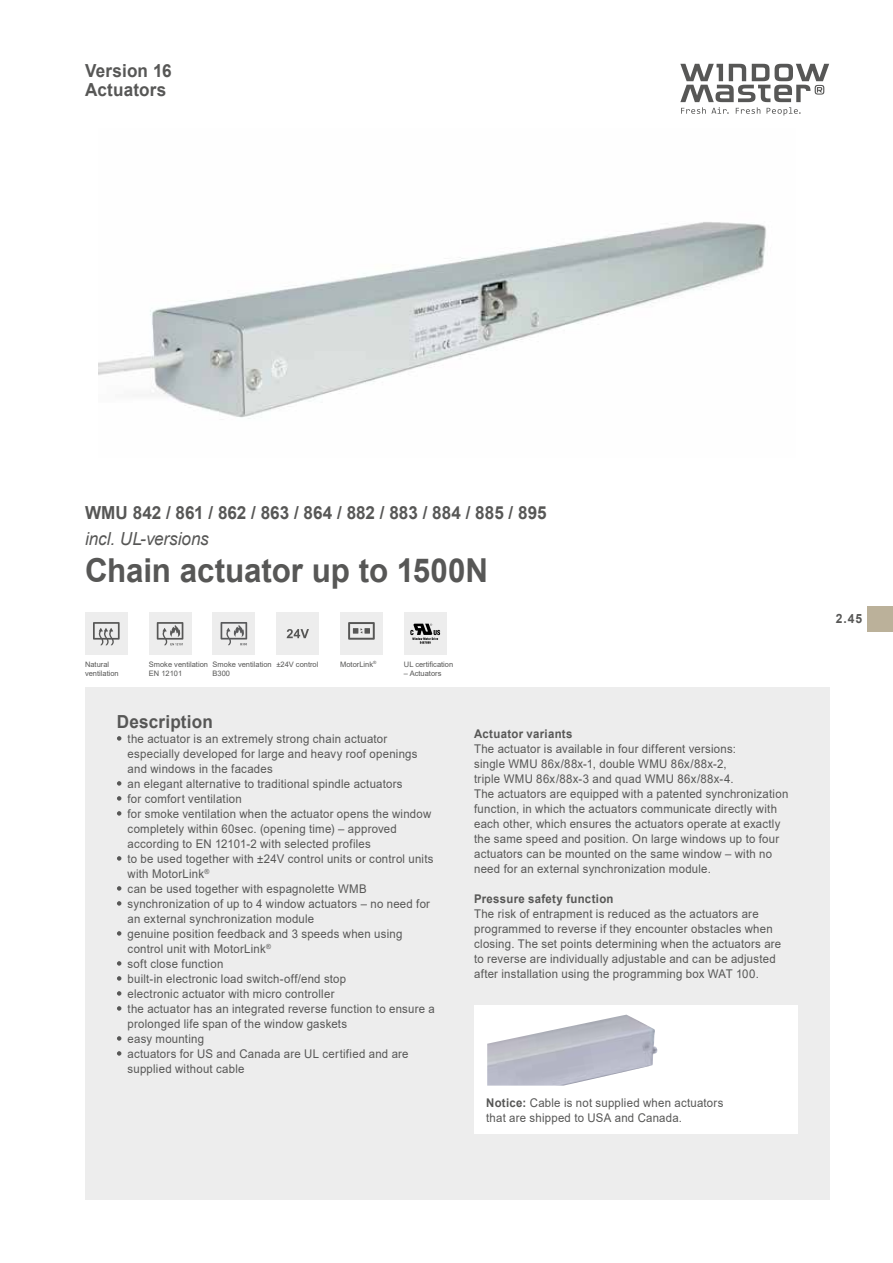
<style>
.page{position:relative;width:893px;height:1263px;background:#fff}
.page>*{position:absolute;margin:0;border:0;box-sizing:border-box;transform-origin:0 0}
.t1{font:700 33px "Arial";letter-spacing:-.005em;color:#575756;scale:.95 1}
.t2{font:700 18px/18.8px "Arial";letter-spacing:.005em;color:#575756;scale:.95 1}
.t3{font:italic 18px "Arial";letter-spacing:-.005em;color:#575756;scale:.95 1}
.t4{font:700 12.75px "Arial";color:#575756;scale:.95 1}
.t5{font:12px/15px "Arial";letter-spacing:.02em;color:#575756;scale:.95 1}
.t6{font:700 12px "Arial";letter-spacing:.025em;color:#575756;scale:.95 1}
.t7{font:7.5px/9px "Arial";color:#575756}
.s1{font-weight:700}
</style>
<div class="page">
<svg style="left:680px;top:64px;width:149px;height:52px"></svg>
<div style="left:85px;top:687px;width:744px;height:512px;background:#ededed"></div>
<svg style="left:117px;top:736px;width:4px;height:5px"></svg>
<svg style="left:117px;top:781px;width:4px;height:5px"></svg>
<svg style="left:117px;top:796px;width:4px;height:5px"></svg>
<svg style="left:117px;top:811px;width:4px;height:5px"></svg>
<svg style="left:117px;top:856px;width:4px;height:5px"></svg>
<svg style="left:117px;top:886px;width:4px;height:5px"></svg>
<svg style="left:117px;top:901px;width:4px;height:5px"></svg>
<svg style="left:117px;top:931px;width:4px;height:5px"></svg>
<svg style="left:117px;top:961px;width:4px;height:5px"></svg>
<svg style="left:117px;top:976px;width:4px;height:5px"></svg>
<svg style="left:117px;top:991px;width:4px;height:5px"></svg>
<svg style="left:117px;top:1006px;width:4px;height:5px"></svg>
<svg style="left:117px;top:1036px;width:4px;height:5px"></svg>
<svg style="left:117px;top:1051px;width:4px;height:5px"></svg>
<div style="left:474px;top:1005px;width:323px;height:128px;background:#fff"></div>
<img style="left:487px;top:1015px;width:171px;height:70px">
<div style="left:867px;top:606px;width:26px;height:25px;background:#bbb19a"></div>
<img style="left:98px;top:222px;width:668px;height:197px">
<div style="left:85px;top:612px;width:43px;height:43px;background:#ededed"></div>
<svg style="left:93px;top:622px;width:27px;height:23px"></svg>
<div style="left:276px;top:612px;width:43px;height:43px;background:#ededed"></div>
<svg style="left:287px;top:629px;width:22px;height:9px"></svg>
<div style="left:149px;top:612px;width:42px;height:43px;background:#ededed"></div>
<svg style="left:157px;top:622px;width:26px;height:23px"></svg>
<div style="left:340px;top:612px;width:43px;height:43px;background:#ededed"></div>
<svg style="left:348px;top:622px;width:27px;height:18px"></svg>
<div style="left:404px;top:612px;width:42px;height:43px;background:#ededed"></div>
<svg style="left:410px;top:624px;width:30px;height:20px"></svg>
<div style="left:213px;top:612px;width:42px;height:43px;background:#ededed"></div>
<svg style="left:221px;top:622px;width:26px;height:23px"></svg>
<h2 class="t2" style="left:85px;top:61px;width:93px">Version 16<br>Actuators</h2>
<h2 class="t2" style="left:85px;top:504px;width:487px">WMU 842 / 861 / 862 / 863 / 864 / 882 / 883 / 884 / 885 / 895</h2>
<h2 class="t3" style="left:85px;top:527px;width:132px">incl. UL-versions</h2>
<h1 class="t1" style="left:85px;top:547px;width:426px">Chain actuator up to 1500N</h1>
<p class="t7" style="left:213px;top:659px;width:61px">Smoke ventilation<br>B300</p>
<p class="t7" style="left:85px;top:660px;width:35px">Natural ventilation</p>
<p class="t7" style="left:149px;top:660px;width:61px">Smoke ventilation</p>
<p class="t7" style="left:276px;top:660px;width:44px">±24V control</p>
<p class="t7" style="left:149px;top:669px;width:35px">EN 12101</p>
<p class="t7" style="left:340px;top:660px;width:38px">MotorLink<sup>®</sup></p>
<p class="t7" style="left:404px;top:660px;width:51px">UL certification</p>
<p class="t7" style="left:404px;top:669px;width:39px">– Actuators</p>
<h2 class="t2" style="left:117px;top:712px;width:103px">Description</h2>
<p class="t5" style="left:128px;top:731px;width:325px">the actuator is an extremely strong chain actuator especially developed for large and heavy roof openings and windows in the facades<br>an elegant alternative to traditional spindle actuators<br>for comfort ventilation<br>for smoke ventilation when the actuator opens the window completely within 60sec. (opening time) – approved according to EN 12101-2 with selected profiles<br>to be used together with ±24V control units or control units with MotorLink<sup>®<br></sup>can be used together with espagnolette WMB synchronization of up to 4 window actuators – no need for an external synchronization module<br>genuine position feedback and 3 speeds when using control unit with MotorLink<sup>®<br></sup>soft close function<br>built-in electronic load switch-off/end stop<br>electronic actuator with micro controller<br>the actuator has an integrated reverse function to ensure a prolonged life span of the window gaskets<br>easy mounting<br>actuators for US and Canada are UL certified and are supplied without cable</p>
<p class="t6" style="left:474px;top:725px;width:105px">Actuator variants</p>
<p class="t5" style="left:474px;top:741px;width:332px">The actuator is available in four different versions:<br>single WMU 86x/88x-1, double WMU 86x/88x-2,<br>triple WMU 86x/88x-3 and quad WMU 86x/88x-4.<br>The actuators are equipped with a patented synchronization function, in which the actuators communicate directly with each other, which ensures the actuators operate at exactly the same speed and position. On large windows up to four actuators can be mounted on the same window – with no need for an external synchronization module.</p>
<p class="t6" style="left:474px;top:890px;width:148px">Pressure safety function</p>
<p class="t5" style="left:474px;top:906px;width:325px">The risk of entrapment is reduced as the actuators are programmed to reverse if they encounter obstacles when closing. The set points determining when the actuators are to reverse are individually adjustable and can be adjusted after installation using the programming box WAT 100.</p>
<p class="t5" style="left:486px;top:1095px;width:251px"><span class="s1">Notice:</span> Cable is not supplied when actuators that are shipped to USA and Canada.</p>
<p class="t4" style="left:836px;top:610px;width:29px">2.45</p>
</div>
